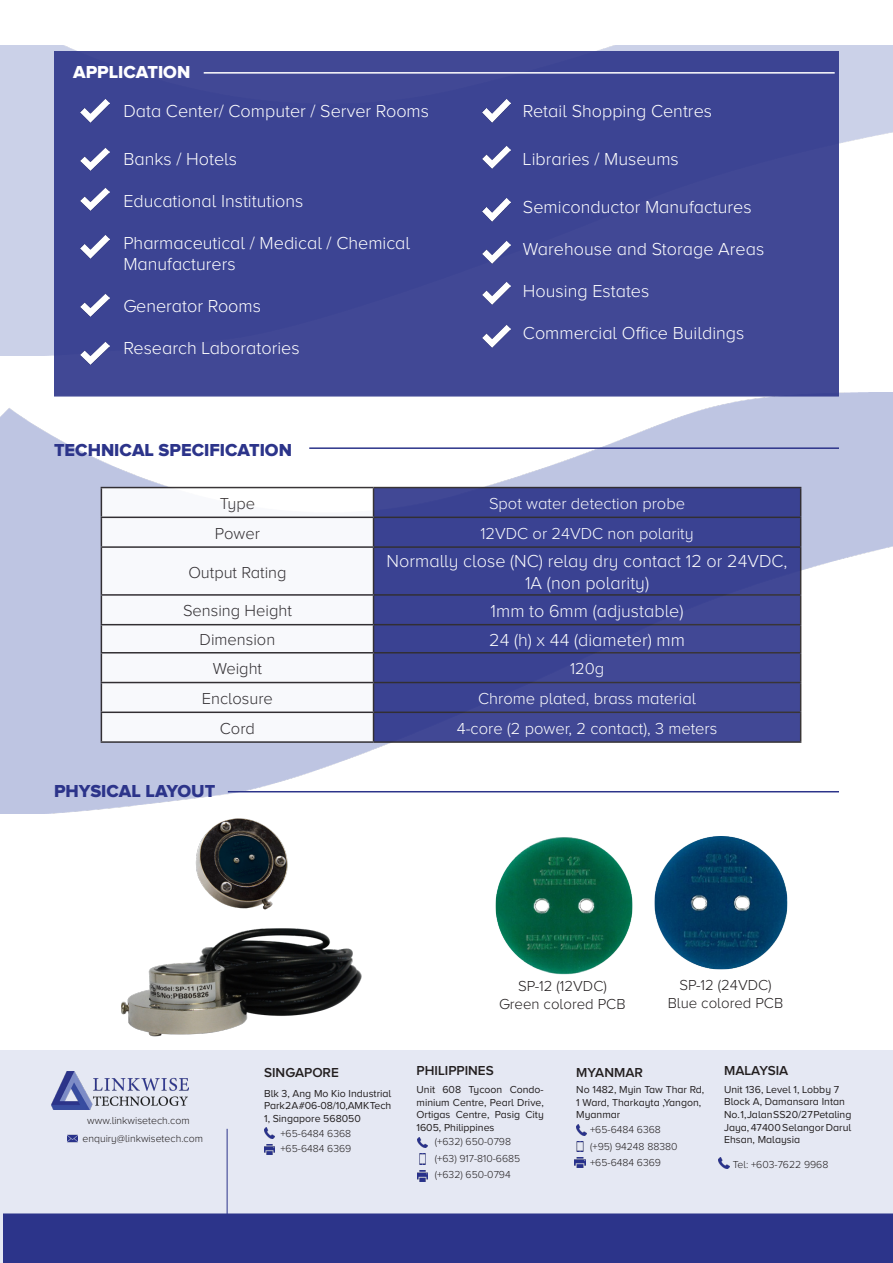
<style>
.page{position:relative;width:893px;height:1263px;background:#fff}
.page>*{position:absolute;margin:0;border:0;box-sizing:border-box;transform-origin:0 0}
.t1{font:300 18px/21.6px "Proxima Nova A";color:#fff;text-align:center}
.t2{font:18px "Proxima Nova A Extrabld";color:#2c348a}
.t3{font:18px "Proxima Nova A Extrabld";color:#fff}
.t4{font:300 16.5px "Proxima Nova A";color:#fff}
.t5{font:300 16.5px "Proxima Nova A";color:#231f20}
.t6{font:300 15px/18px "Proxima Nova A";color:#231f20;text-align:center}
.t7{font:600 13.5px "Proxima Nova A";color:#231f20}
.t8{font:10.5px/12.6px "Proxima Nova A";color:#231f20;text-align:justify}
.t9{font:300 10.5px "Proxima Nova A";color:#231f20}
</style>
<div class="page">
<img style="left:0;top:392px;width:893px;height:421px">
<img style="left:195px;top:818px;width:93px;height:92px">
<img style="left:121px;top:928px;width:241px;height:109px">
<hr style="left:228px;top:791px;width:611px;height:1px;background:#2c348a">
<hr style="left:309px;top:447px;width:530px;height:2px;background:#2c348a">
<div style="left:0;top:1050px;width:892px;height:213px;background:#e5e8f3"></div>
<svg style="left:264px;top:1128px;width:10px;height:10px"></svg>
<svg style="left:264px;top:1144px;width:10px;height:10px"></svg>
<svg style="left:719px;top:1158px;width:10px;height:10px"></svg>
<svg style="left:67px;top:1134px;width:11px;height:9px"></svg>
<svg style="left:576px;top:1125px;width:11px;height:10px"></svg>
<svg style="left:576px;top:1141px;width:8px;height:10px"></svg>
<svg style="left:575px;top:1157px;width:10px;height:11px"></svg>
<svg style="left:417px;top:1137px;width:11px;height:10px"></svg>
<svg style="left:419px;top:1154px;width:7px;height:10px"></svg>
<svg style="left:417px;top:1171px;width:11px;height:10px"></svg>
<img style="left:52px;top:1072px;width:137px;height:37px">
<div style="left:3px;top:1213px;width:890px;height:50px;background:#2c348a"></div>
<hr style="left:227px;top:1129px;width:1px;height:88px;background:#2c348a">
<svg style="left:102px;top:488px;width:271px;height:253px"></svg>
<div style="left:374px;top:488px;width:426px;height:253px;background:#3a4292"></div>
<hr style="left:101px;top:487px;width:273px;height:1px;background:#231f20">
<hr style="left:374px;top:487px;width:427px;height:1px;background:#231f20">
<hr style="left:101px;top:517px;width:273px;height:1px;background:#231f20">
<svg style="left:101px;top:488px;width:1px;height:58px"></svg>
<hr style="left:374px;top:517px;width:427px;height:1px;background:#231f20">
<svg style="left:373px;top:488px;width:1px;height:58px"></svg>
<svg style="left:800px;top:488px;width:1px;height:58px"></svg>
<hr style="left:101px;top:546px;width:273px;height:2px;background:#231f20">
<hr style="left:101px;top:548px;width:1px;height:46px;background:#231f20">
<hr style="left:374px;top:546px;width:427px;height:2px;background:#231f20">
<hr style="left:373px;top:548px;width:1px;height:46px;background:#231f20">
<hr style="left:800px;top:548px;width:1px;height:46px;background:#231f20">
<hr style="left:101px;top:594px;width:273px;height:2px;background:#231f20">
<hr style="left:374px;top:594px;width:427px;height:2px;background:#231f20">
<hr style="left:101px;top:624px;width:273px;height:1px;background:#231f20">
<hr style="left:374px;top:624px;width:427px;height:1px;background:#231f20">
<hr style="left:101px;top:652px;width:273px;height:1px;background:#231f20">
<hr style="left:374px;top:652px;width:427px;height:1px;background:#231f20">
<hr style="left:101px;top:682px;width:273px;height:1px;background:#231f20">
<hr style="left:374px;top:682px;width:427px;height:1px;background:#231f20">
<hr style="left:101px;top:711px;width:273px;height:2px;background:#231f20">
<svg style="left:101px;top:596px;width:1px;height:145px"></svg>
<hr style="left:374px;top:711px;width:427px;height:2px;background:#231f20">
<svg style="left:373px;top:596px;width:1px;height:145px"></svg>
<svg style="left:800px;top:596px;width:1px;height:145px"></svg>
<hr style="left:101px;top:741px;width:273px;height:2px;background:#231f20">
<hr style="left:374px;top:741px;width:427px;height:2px;background:#231f20">
<hr style="left:218px;top:423px;width:208px;height:2px;background:#fff">
<div style="left:54px;top:51px;width:785px;height:345px;background:#3c4493"></div>
<img style="left:482px;top:99px;width:28px;height:24px">
<img style="left:81px;top:99px;width:28px;height:24px">
<img style="left:81px;top:148px;width:28px;height:23px">
<img style="left:81px;top:188px;width:28px;height:23px">
<img style="left:81px;top:235px;width:28px;height:24px">
<img style="left:81px;top:294px;width:28px;height:23px">
<img style="left:81px;top:342px;width:28px;height:23px">
<img style="left:482px;top:146px;width:28px;height:23px">
<img style="left:482px;top:198px;width:28px;height:24px">
<img style="left:482px;top:241px;width:28px;height:23px">
<img style="left:482px;top:282px;width:28px;height:23px">
<img style="left:482px;top:325px;width:28px;height:23px">
<hr style="left:204px;top:72px;width:631px;height:2px;background:#fff">
<img style="left:495px;top:836px;width:293px;height:138px">
<p class="t3" style="left:73px;top:62px;width:119px">APPLICATION</p>
<p class="t1" style="left:123px;top:100px;width:307px">Data Center/ Computer / Server Rooms</p>
<p class="t1" style="left:123px;top:148px;width:115px">Banks / Hotels</p>
<p class="t1" style="left:123px;top:190px;width:182px">Educational Institutions</p>
<p class="t1" style="left:123px;top:232px;width:288px;line-height:21px;text-align:left">Pharmaceutical / Medical / Chemical<br>Manufacturers</p>
<p class="t1" style="left:123px;top:295px;width:139px">Generator Rooms</p>
<p class="t1" style="left:123px;top:337px;width:178px">Research Laboratories</p>
<p class="t2" style="left:54px;top:440px;width:240px">TECHNICAL SPECIFICATION</p>
<p class="t1" style="left:523px;top:100px;width:191px">Retail Shopping Centres</p>
<p class="t1" style="left:523px;top:148px;width:157px">Libraries / Museums</p>
<p class="t1" style="left:523px;top:196px;width:230px">Semiconductor Manufactures</p>
<p class="t1" style="left:523px;top:238px;width:243px">Warehouse and Storage Areas</p>
<p class="t1" style="left:523px;top:280px;width:128px">Housing Estates</p>
<p class="t1" style="left:523px;top:322px;width:223px">Commercial Office Buildings</p>
<p class="t5" style="left:220px;top:494px;width:37px">Type</p>
<p class="t4" style="left:489px;top:494px;width:198px">Spot water detection probe</p>
<p class="t5" style="left:215px;top:524px;width:47px">Power</p>
<p class="t4" style="left:480px;top:524px;width:215px">12VDC or 24VDC non polarity</p>
<p class="t5" style="left:188px;top:563px;width:100px">Output Rating</p>
<p class="t1" style="left:387px;top:550px;width:402px">Normally close (NC) relay dry contact 12 or 24VDC,<br>1A (non polarity)</p>
<p class="t5" style="left:183px;top:602px;width:110px">Sensing Height</p>
<p class="t1" style="left:491px;top:600px;width:194px">1mm to 6mm (adjustable)</p>
<p class="t5" style="left:200px;top:631px;width:77px">Dimension</p>
<p class="t1" style="left:489px;top:629px;width:197px">24 (h) x 44 (diameter) mm</p>
<p class="t5" style="left:213px;top:660px;width:51px">Weight</p>
<p class="t4" style="left:570px;top:660px;width:36px">120g</p>
<p class="t5" style="left:202px;top:689px;width:73px">Enclosure</p>
<p class="t4" style="left:478px;top:689px;width:219px">Chrome plated, brass material</p>
<p class="t5" style="left:220px;top:719px;width:37px">Cord</p>
<p class="t4" style="left:457px;top:719px;width:262px">4-core (2 power, 2 contact), 3 meters</p>
<p class="t2" style="left:54px;top:780px;width:163px">PHYSICAL LAYOUT</p>
<p class="t9" style="left:87px;top:1114px;width:104px">www.linkwisetech.com</p>
<p class="t9" style="left:82px;top:1132px;width:122px">enquiry@linkwisetech.com</p>
<p class="t7" style="left:264px;top:1065px;width:76px">SINGAPORE</p>
<p class="t6" style="left:518px;top:977px;width:90px">SP-12 (12VDC)</p>
<p class="t6" style="left:499px;top:995px;width:128px">Green colored PCB</p>
<p class="t6" style="left:668px;top:976px;width:117px">SP-12 (24VDC)<br>Blue colored PCB</p>
<p class="t7" style="left:416px;top:1063px;width:79px">PHILIPPINES</p>
<p class="t7" style="left:576px;top:1065px;width:68px">MYANMAR</p>
<p class="t7" style="left:724px;top:1063px;width:66px">MALAYSIA</p>
<p class="t8" style="left:264px;top:1087px;width:129px">Blk 3, Ang Mo Kio Industrial Park 2A #06-08/10,AMK Tech 1, Singapore 568050</p>
<p class="t8" style="left:416px;top:1083px;width:129px">Unit 608 Tycoon Condo&shy;minium Centre, Pearl Drive, Ortigas Centre, Pasig City 1605, Philippines</p>
<p class="t8" style="left:724px;top:1083px;width:129px;text-align:left">Unit 136, Level 1, Lobby 7<br>Block A, Damansara Intan<br>No. 1, Jalan SS20/27 Petaling<br>Jaya, 47400 Selangor Darul<br>Ehsan, Malaysia</p>
<p class="t8" style="left:576px;top:1083px;width:129px;text-align:left">No 1482, Myin Taw Thar Rd,<br>1 Ward, Tharkayta ,Yangon,<br>Myanmar</p>
<p class="t9" style="left:590px;top:1124px;width:72px">+65-6484 6368</p>
<p class="t9" style="left:590px;top:1140px;width:89px">(+95) 94248 88380</p>
<p class="t9" style="left:590px;top:1157px;width:72px">+65-6484 6369</p>
<p class="t9" style="left:280px;top:1128px;width:72px">+65-6484 6368</p>
<p class="t9" style="left:280px;top:1143px;width:72px">+65-6484 6369</p>
<p class="t9" style="left:435px;top:1136px;width:78px">(+632) 650-0798</p>
<p class="t9" style="left:435px;top:1152px;width:87px">(+63) 917-810-6685</p>
<p class="t9" style="left:435px;top:1169px;width:77px">(+632) 650-0794</p>
<p class="t9" style="left:733px;top:1158px;width:97px">Tel: +603-7622 9968</p>
</div>
